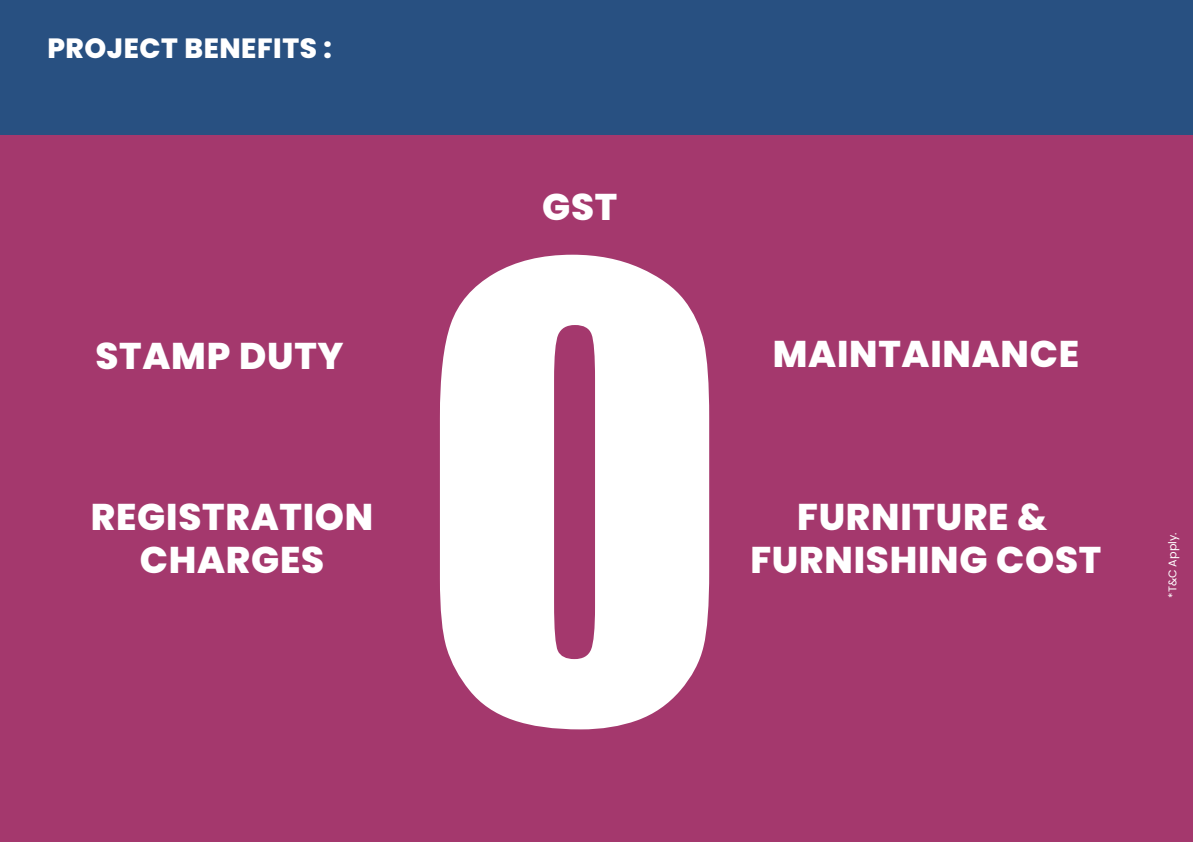
<style>
.page{position:relative;width:1193px;height:842px;background:#fff}
.page>*{position:absolute;margin:0;border:0;box-sizing:border-box;transform-origin:0 0}
.t1{font:578.3px "Impact";color:#fff}
.t2{font:800 37.2px/42.9px "Poppins";letter-spacing:.02em;color:#fff;text-align:center}
.t3{font:800 27.8px "Poppins";letter-spacing:.02em;color:#fff}
.t4{font:11.2px "Poppins";color:#fff}
</style>
<div class="page">
<div style="left:0;top:94px;width:1192px;height:748px;background:#a4386d"></div>
<div style="left:0;top:0;width:1192px;height:135px;background:#285081"></div>
<p class="t3" style="left:47px;top:32px;width:286px">PROJECT BENEFITS :</p>
<p class="t2" style="left:95px;top:335px;width:249px">STAMP DUTY</p>
<p class="t2" style="left:91px;top:496px;width:284px">REGISTRATION<br>CHARGES</p>
<p class="t2" style="left:542px;top:185px;width:77px">GST</p>
<h1 class="t1" style="left:419px;top:45px;width:311px">0</h1>
<p class="t2" style="left:772px;top:333px;width:308px">MAINTAINANCE</p>
<p class="t2" style="left:750px;top:496px;width:352px">FURNITURE &amp;<br>FURNISHING COST</p>
<p class="t4" style="left:1165px;top:598px;width:67px;rotate:-90deg">*T&amp;C Apply.</p>
</div>
